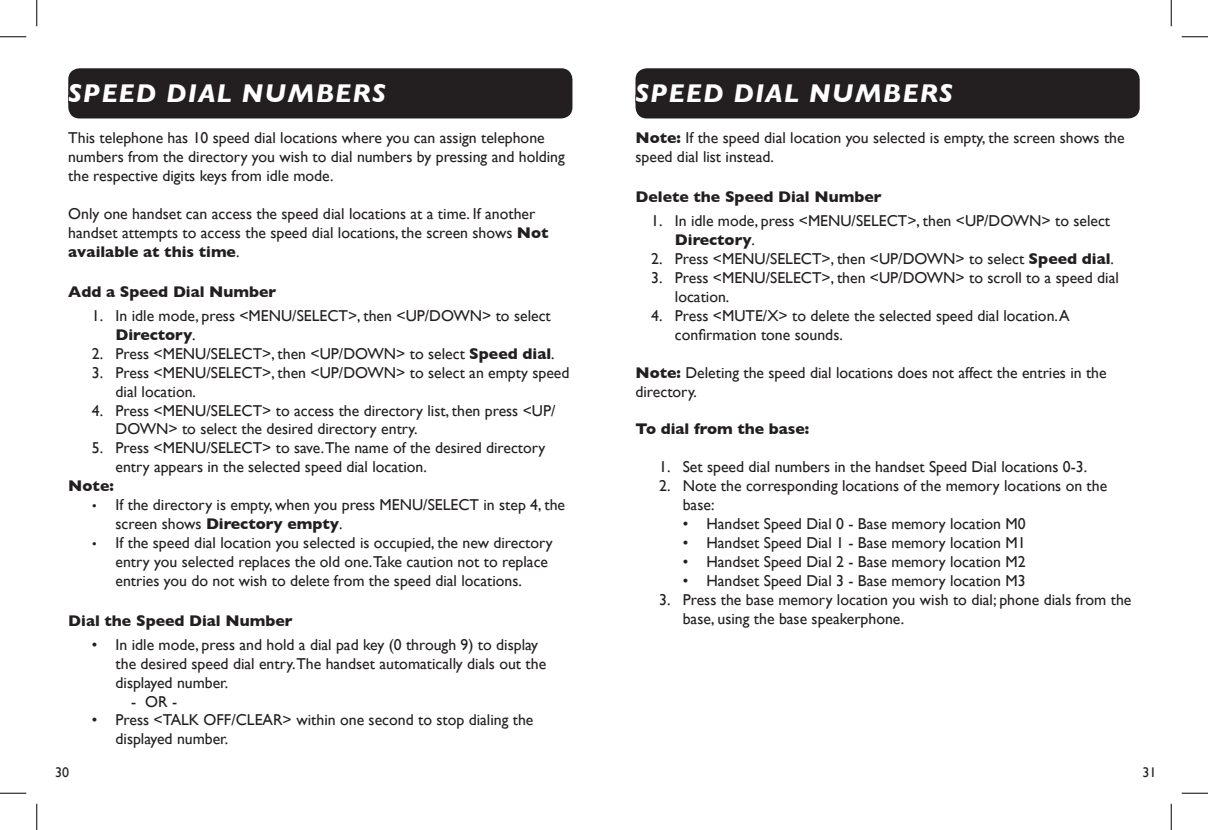
<style>
.page{position:relative;width:1208px;height:830px;background:#fff}
.page>*{position:absolute;margin:0;border:0;box-sizing:border-box;transform-origin:0 0}
.t1{font:italic 700 26.25px "Gill Sans";letter-spacing:.045em;color:#fff}
.t2{font:15.75px/18.9px "Gill Sans";color:#231f20}
.Heading_3{font:700 15.75px "Gill Sans";color:#231f20}
.t3{font:14px "Gill Sans";color:#231f20}
.s1{font-weight:700}
</style>
<div class="page">
<div style="left:68px;top:68px;width:504px;height:50px;background:#231f20;border-radius:11px"></div>
<div style="left:635px;top:68px;width:504px;height:50px;background:#231f20;border-radius:11px"></div>
<svg style="left:0;top:36px;width:26px;height:1px"></svg>
<svg style="left:1181px;top:36px;width:27px;height:1px"></svg>
<svg style="left:0;top:792px;width:26px;height:1px"></svg>
<svg style="left:1181px;top:792px;width:27px;height:1px"></svg>
<svg style="left:36px;top:0;width:1px;height:26px"></svg>
<svg style="left:36px;top:803px;width:1px;height:27px"></svg>
<svg style="left:1170px;top:0;width:1px;height:26px"></svg>
<svg style="left:1170px;top:803px;width:1px;height:27px"></svg>
<p class="t1" style="left:68px;top:78px;width:319px">SPEED DIAL NUMBERS</p>
<p class="t2" style="left:68px;top:128px;width:498px">This telephone has 10 speed dial locations where you can assign telephone numbers from the directory you wish to dial numbers by pressing and holding the respective digits keys from idle mode.</p>
<p class="t2" style="left:68px;top:204px;width:482px">Only one handset can access the speed dial locations at a time. If another handset attempts to access the speed dial locations, the screen shows <span class="s1">Not available at this time</span>.</p>
<p class="Heading_3" style="left:68px;top:282px;width:209px">Add a Speed Dial Number</p>
<p class="t2" style="left:116px;top:306px;width:437px;text-indent:-24px">1. In idle mode, press &lt;MENU/SELECT&gt;, then &lt;UP/DOWN&gt; to select<br><span class="s1">Directory</span>.</p>
<p class="t2" style="left:92px;top:344px;width:464px">2. Press &lt;MENU/SELECT&gt;, then &lt;UP/DOWN&gt; to select <span class="s1">Speed dial</span>.</p>
<p class="t2" style="left:116px;top:363px;width:455px;text-indent:-24px">3. Press &lt;MENU/SELECT&gt;, then &lt;UP/DOWN&gt; to select an empty speed dial location.</p>
<p class="t2" style="left:116px;top:400px;width:441px;text-indent:-24px">4. Press &lt;MENU/SELECT&gt; to access the directory list, then press &lt;UP/<br>DOWN&gt; to select the desired directory entry.</p>
<p class="t2" style="left:116px;top:438px;width:431px;text-indent:-24px">5. Press &lt;MENU/SELECT&gt; to save.The name of the desired directory entry appears in the selected speed dial location.</p>
<p class="Heading_3" style="left:68px;top:476px;width:47px">Note:</p>
<p class="t2" style="left:116px;top:495px;width:451px;text-indent:-24px">• If the directory is empty, when you press MENU/SELECT in step 4, the screen shows <span class="s1">Directory empty</span>.</p>
<p class="t2" style="left:116px;top:533px;width:439px;text-indent:-24px">• If the speed dial location you selected is occupied, the new directory entry you selected replaces the old one.Take caution not to replace entries you do not wish to delete from the speed dial locations.</p>
<p class="Heading_3" style="left:68px;top:611px;width:226px">Dial the Speed Dial Number</p>
<p class="t2" style="left:116px;top:635px;width:432px;text-indent:-24px">• In idle mode, press and hold a dial pad key (0 through 9) to display the desired speed dial entry.The handset automatically dials out the displayed number.</p>
<p class="t2" style="left:131px;top:691px;width:47px">- OR -</p>
<p class="t2" style="left:116px;top:710px;width:419px;text-indent:-24px">• Press &lt;TALK OFF/CLEAR&gt; within one second to stop dialing the displayed number.</p>
<p class="t1" style="left:635px;top:78px;width:319px">SPEED DIAL NUMBERS</p>
<p class="t2" style="left:635px;top:128px;width:491px"><span class="s1">Note:</span> If the speed dial location you selected is empty, the screen shows the speed dial list instead.</p>
<p class="Heading_3" style="left:635px;top:188px;width:247px">Delete the Speed Dial Number</p>
<p class="t2" style="left:675px;top:211px;width:437px;text-indent:-24px">1. In idle mode, press &lt;MENU/SELECT&gt;, then &lt;UP/DOWN&gt; to select<br><span class="s1">Directory</span>.</p>
<p class="t2" style="left:651px;top:249px;width:464px">2. Press &lt;MENU/SELECT&gt;, then &lt;UP/DOWN&gt; to select <span class="s1">Speed dial</span>.</p>
<p class="t2" style="left:675px;top:268px;width:445px;text-indent:-24px">3. Press &lt;MENU/SELECT&gt;, then &lt;UP/DOWN&gt; to scroll to a speed dial location.</p>
<p class="t2" style="left:675px;top:306px;width:396px;text-indent:-24px">4. Press &lt;MUTE/X&gt; to delete the selected speed dial location. A confirmation tone sounds.</p>
<p class="t2" style="left:635px;top:363px;width:473px"><span class="s1">Note:</span> Deleting the speed dial locations does not affect the entries in the directory.</p>
<p class="Heading_3" style="left:635px;top:420px;width:175px">To dial from the base:</p>
<p class="t2" style="left:659px;top:457px;width:429px">1. Set speed dial numbers in the handset Speed Dial locations 0-3.</p>
<p class="t2" style="left:682px;top:476px;width:426px;text-indent:-24px">2. Note the corresponding locations of the memory locations on the base:</p>
<p class="t2" style="left:682px;top:514px;width:344px">• Handset Speed Dial 0 - Base memory location M0</p>
<p class="t2" style="left:682px;top:533px;width:344px">• Handset Speed Dial 1 - Base memory location M1</p>
<p class="t2" style="left:682px;top:552px;width:344px">• Handset Speed Dial 2 - Base memory location M2</p>
<p class="t2" style="left:682px;top:570px;width:344px">• Handset Speed Dial 3 - Base memory location M3</p>
<p class="t2" style="left:682px;top:589px;width:450px;text-indent:-24px">3. Press the base memory location you wish to dial; phone dials from the base, using the base speakerphone.</p>
<p class="t3" style="left:55px;top:763px;width:16px">30</p>
<p class="t3" style="left:1142px;top:763px;width:16px">31</p>
</div>
